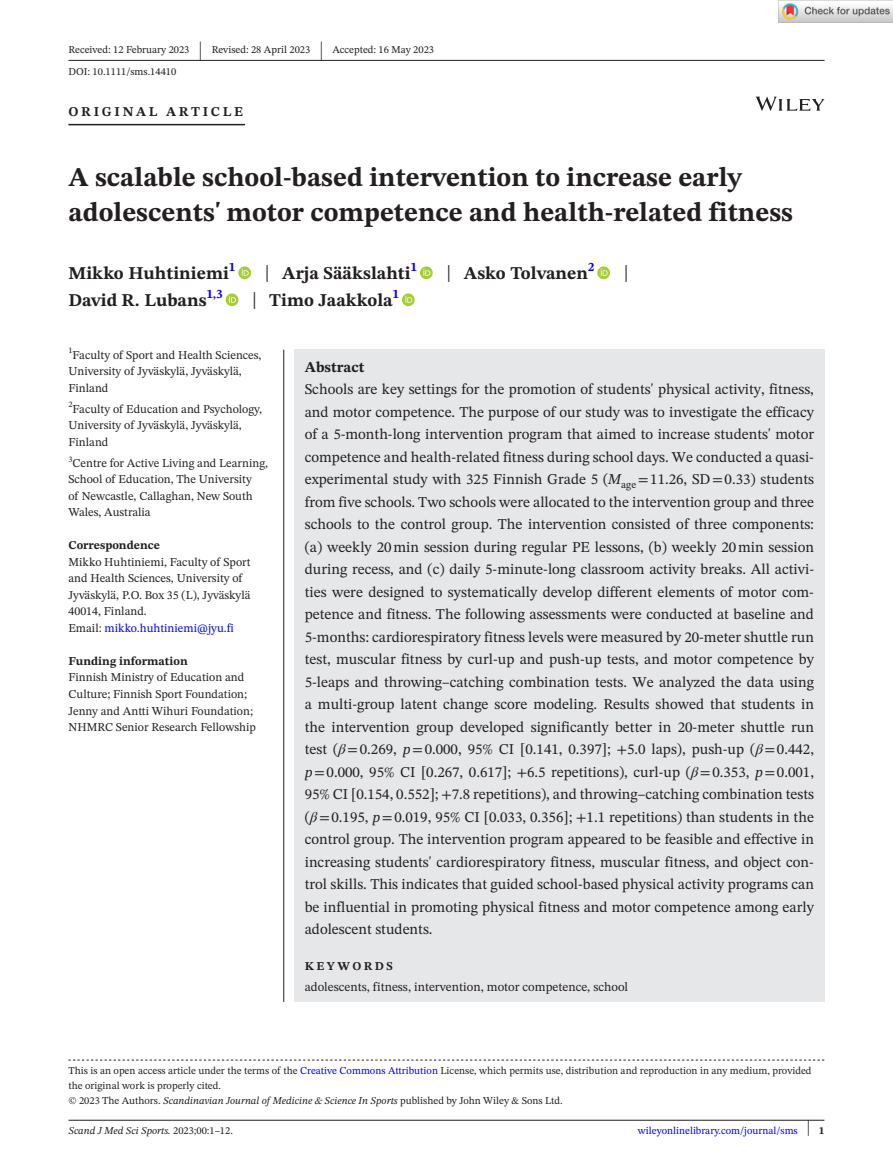
<style>
.page{position:relative;width:893px;height:1174px;background:#fff}
.page>*{position:absolute;margin:0;border:0;box-sizing:border-box;transform-origin:0 0}
.t1{font:700 27px/34.5px "STIX Two Text";color:#231f20}
.t2{font:25.65px "STIX Two Text";color:#231f20;scale:.49 1}
.t3{font:23.4px "STIX Two Text";color:#231f20;scale:.77 1}
.t4{font:700 18px "STIX Two Text";color:#231f20}
.t5{font:15px/22.5px "STIX Two Text";color:#231f20;text-align:justify}
.t6{font:700 15px "STIX Two Text";color:#231f20}
.t7{font:700 13.5px "STIX Two Text";letter-spacing:.2em;color:#231f20}
.t8{font:12.75px "STIX Two Text";color:#231f20}
.t9{font:12px/16.5px "STIX Two Text";color:#231f20}
.t10{font:700 12px "STIX Two Text";color:#231f20}
.t11{font:700 12px "STIX Two Text";letter-spacing:.2em;color:#231f20}
.t12{font:10.5px/15px "STIX Two Text";color:#231f20}
.t13{font:10.5px "STIX Two Text";color:#00f}
.t14{font:italic 10.5px "STIX Two Text";color:#231f20}
.s1{font-weight:400;font-size:23.4px}
.s2{color:#00f}
.s3{font-style:italic}
.s4{font-family:"STIX"}
.s5{font-family:"STIX";font-style:italic}
.s6{font-style:normal}
.s7{font-size:22.2px;color:#231f20}
.s8{font-weight:700;color:#231f20}
</style>
<div class="page">
<hr style="left:68px;top:1119px;width:756px;height:1px;background:#231f20">
<svg style="left:756px;top:97px;width:68px;height:14px"></svg>
<hr style="left:68px;top:60px;width:756px;height:1px;background:#231f20">
<hr style="left:68px;top:124px;width:177px;height:1px;background:#231f20">
<svg style="left:238px;top:266px;width:13px;height:13px"></svg>
<svg style="left:242px;top:269px;width:7px;height:7px"></svg>
<svg style="left:420px;top:266px;width:13px;height:13px"></svg>
<svg style="left:423px;top:269px;width:7px;height:7px"></svg>
<svg style="left:597px;top:266px;width:13px;height:13px"></svg>
<svg style="left:601px;top:269px;width:7px;height:7px"></svg>
<div style="left:226px;top:293px;width:12px;height:13px;background:#a5cd39;border-radius:50%"></div>
<svg style="left:229px;top:296px;width:7px;height:7px"></svg>
<svg style="left:402px;top:293px;width:13px;height:13px"></svg>
<svg style="left:405px;top:296px;width:7px;height:7px"></svg>
<svg style="left:68px;top:1059px;width:756px;height:1px"></svg>
<div style="left:294px;top:350px;width:530px;height:652px;background:#e6e7e9"></div>
<hr style="left:283px;top:350px;width:1px;height:652px;background:#231f20">
<img style="left:779px;top:0;width:114px;height:23px">
<p class="t12" style="left:68px;top:42px;width:123px">Received: 12 February 2023</p>
<h2 class="t2" style="left:199px;top:32px;width:8px">|</h2>
<p class="t12" style="left:212px;top:42px;width:100px">Revised: 28 April 2023</p>
<h2 class="t2" style="left:320px;top:32px;width:8px">|</h2>
<p class="t12" style="left:332px;top:42px;width:103px">Accepted: 16 May 2023</p>
<p class="t12" style="left:68px;top:64px;width:109px">DOI: 10.1111/sms.14410</p>
<p class="t7" style="left:68px;top:101px;width:176px">ORIGINAL ARTICLE</p>
<h1 class="t1" style="left:68px;top:161px;width:726px">A scalable school-based intervention to increase early adolescents' motor competence and health-related fitness</h1>
<p class="t4" style="left:68px;top:260px;width:168px">Mikko Huhtiniemi<sup>1</sup></p>
<p class="t4" style="left:265px;top:260px;width:154px"><span class="s1">|</span> Arja Sääkslahti<sup>1</sup></p>
<p class="t4" style="left:446px;top:260px;width:149px"><span class="s1">|</span> Asko Tolvanen<sup>2</sup></p>
<h3 class="t3" style="left:624px;top:257px;width:8px">|</h3>
<p class="t4" style="left:68px;top:287px;width:156px">David R. Lubans<sup>1,3</sup></p>
<p class="t4" style="left:252px;top:287px;width:148px"><span class="s1">|</span> Timo Jaakkola<sup>1</sup></p>
<p class="t9" style="left:68px;top:346px;width:195px"><sup>1</sup>Faculty of Sport and Health Sciences,<br>University of Jyväskylä, Jyväskylä,<br>Finland</p>
<p class="t9" style="left:68px;top:400px;width:195px"><sup>2</sup>Faculty of Education and Psychology,<br>University of Jyväskylä, Jyväskylä,<br>Finland</p>
<p class="t9" style="left:68px;top:454px;width:201px"><sup>3</sup>Centre for Active Living and Learning,<br>School of Education, The University<br>of Newcastle, Callaghan, New South<br>Wales, Australia</p>
<p class="t10" style="left:68px;top:537px;width:93px">Correspondence</p>
<p class="t9" style="left:68px;top:553px;width:184px">Mikko Huhtiniemi, Faculty of Sport and Health Sciences, University of<br>Jyväskylä, P.O. Box 35 (L), Jyväskylä<br>40014, Finland.<br>Email: <span class="s2">mikko.huhtiniemi@jyu.fi</span></p>
<p class="t10" style="left:68px;top:652px;width:121px">Funding information</p>
<p class="t9" style="left:68px;top:669px;width:189px">Finnish Ministry of Education and Culture; Finnish Sport Foundation; Jenny and Antti Wihuri Foundation; NHMRC Senior Research Fellowship</p>
<p class="t6" style="left:305px;top:356px;width:61px">Abstract</p>
<p class="t5" style="left:305px;top:378px;width:511px">Schools are key settings for the promotion of students' physical activity, fitness, and motor competence. The purpose of our study was to investigate the efficacy of a 5-month-long intervention program that aimed to increase students' motor competence and health-related fitness during school days. We conducted a quasi&shy;experimental study with 325 Finnish Grade 5 (<span class="s3">M</span><sub>age</sub> <span class="s4">=</span>11.26, SD<span class="s4">=</span>0.33) students from five schools. Two schools were allocated to the intervention group and three schools to the control group. The intervention consisted of three components: (a) weekly 20min session during regular PE lessons, (b) weekly 20min session during recess, and (c) daily 5-minute-long classroom activity breaks. All activi&shy;ties were designed to systematically develop different elements of motor com&shy;petence and fitness. The following assessments were conducted at baseline and 5-months: cardiorespiratory fitness levels were measured by 20-meter shuttle run test, muscular fitness by curl-up and push-up tests, and motor competence by 5-leaps and throwing–catching combination tests. We analyzed the data using a multi-group latent change score modeling. Results showed that students in the intervention group developed significantly better in 20-meter shuttle run test (<span class="s5">β</span><span class="s4">=</span>0.269, <span class="s3">p</span><span class="s4">=</span>0.000, 95% CI [0.141, 0.397]; <span class="s4">+</span>5.0 laps), push-up (<span class="s5">β</span><span class="s4">=</span>0.442, <span class="s3">p</span><span class="s4">=</span>0.000, 95% CI [0.267, 0.617]; <span class="s4">+</span>6.5 repetitions), curl-up (<span class="s5">β</span><span class="s4">=</span>0.353, <span class="s3">p</span><span class="s4">=</span>0.001, 95% CI [0.154, 0.552]; <span class="s4">+</span>7.8 repetitions), and throwing–catching combination tests (<span class="s5">β</span><span class="s4">=</span>0.195, <span class="s3">p</span><span class="s4">=</span>0.019, 95% CI [0.033, 0.356]; <span class="s4">+</span>1.1 repetitions) than students in the control group. The intervention program appeared to be feasible and effective in increasing students' cardiorespiratory fitness, muscular fitness, and object con&shy;trol skills. This indicates that guided school-based physical activity programs can be influential in promoting physical fitness and motor competence among early adolescent students.</p>
<p class="t11" style="left:305px;top:957px;width:90px">KEYWORDS</p>
<p class="t8" style="left:305px;top:978px;width:325px">adolescents, fitness, intervention, motor competence, school</p>
<p class="t12" style="left:68px;top:1063px;width:745px">This is an open access article under the terms of the <span class="s2">Creative Commons Attribution</span> License, which permits use, distribution and reproduction in any medium, provided the original work is properly cited.<br>© 2023 The Authors. <span class="s3">Scandinavian Journal of Medicine &amp; Science In Sports</span> published by John Wiley &amp; Sons Ltd.</p>
<p class="t14" style="left:68px;top:1123px;width:166px">Scand J Med Sci Sports. <span class="s6">2023;00:1–12.</span></p>
<p class="t13" style="left:638px;top:1123px;width:188px">wileyonlinelibrary.com/journal/sms <span class="s7">|</span> <span class="s8">1</span></p>
</div>
